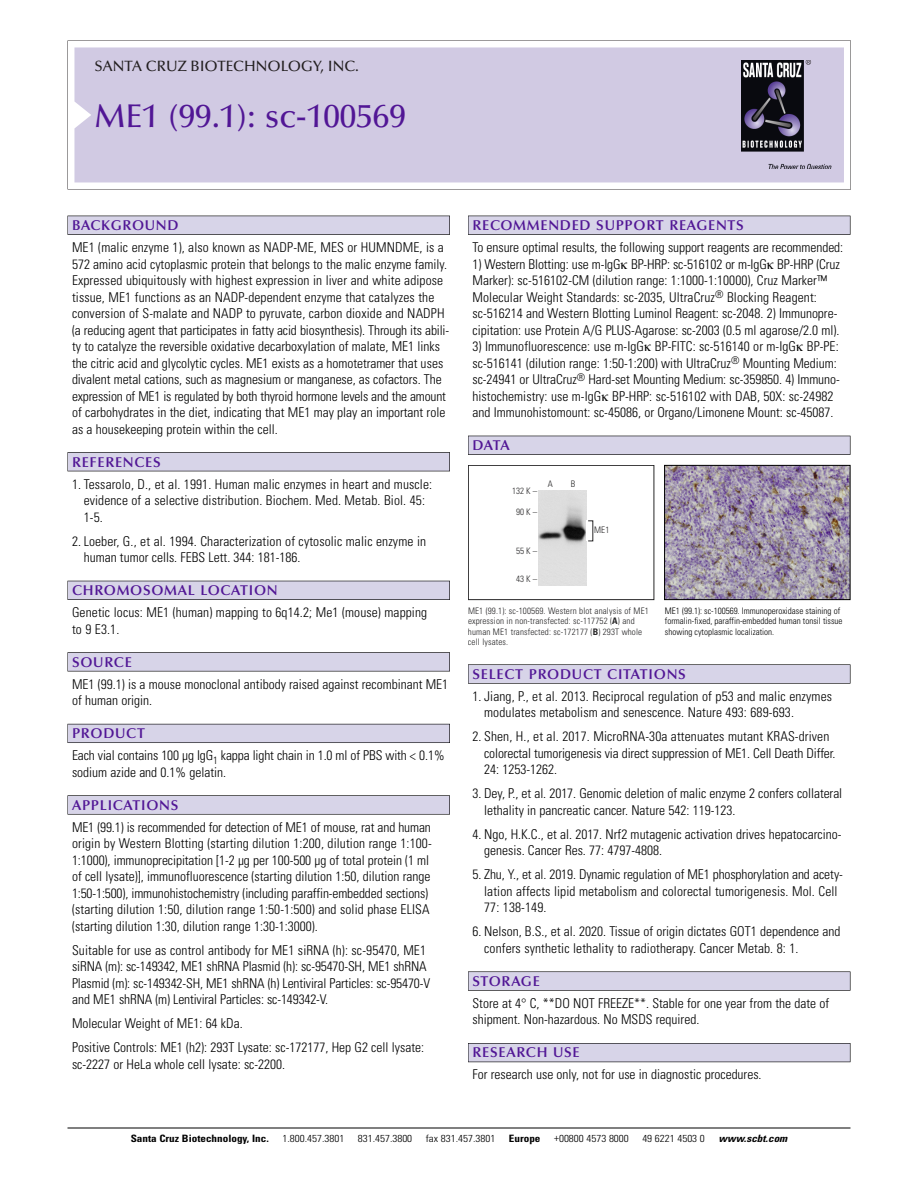
<style>
.page{position:relative;width:918px;height:1188px;background:#fff}
.page>*{position:absolute;margin:0;border:0;box-sizing:border-box;transform-origin:0 0}
.t1{font:500 33px "Optima";color:#511695}
.t2{font:500 15px "Optima";color:#231f20}
.t3{font:600 14.25px "Optima";letter-spacing:.05em;color:#511695}
.t4{font:300 condensed 13.5px/16.5px "Univers";color:#000}
.t5{font:300 condensed 10.2px "Univers";color:#000;scale:1.1 1}
.t6{font:700 condensed 10.2px "Univers";color:#000;scale:1.1 1}
.t7{font:italic 700 condensed 10.2px "Univers";color:#000;scale:1.1 1}
.t8{font:300 condensed 9px/10.5px "Univers";letter-spacing:.015em;color:#272627}
.t9{font:300 condensed 9px/10.5px "Univers";color:#000}
.s1{font-weight:700}
</style>
<div class="page">
<svg style="left:74px;top:41px;width:777px;height:148px"></svg>
<div style="left:74px;top:47px;width:770px;height:135px;background:#d1cae3"></div>
<img style="left:741px;top:60px;width:90px;height:108px">
<div style="left:68px;top:216px;width:382px;height:19px;background:#535256"></div>
<div style="left:68px;top:216px;width:381px;height:18px;background:#d7d4e8"></div>
<div style="left:68px;top:452px;width:382px;height:19px;background:#515155"></div>
<div style="left:68px;top:453px;width:381px;height:18px;background:#d7d4e8"></div>
<div style="left:68px;top:581px;width:382px;height:19px;background:#515057"></div>
<div style="left:68px;top:581px;width:381px;height:18px;background:#d7d4e8"></div>
<div style="left:68px;top:652px;width:382px;height:19px;background:#575659"></div>
<div style="left:68px;top:653px;width:381px;height:18px;background:#d7d4e8"></div>
<div style="left:68px;top:724px;width:382px;height:19px;background:#595860"></div>
<div style="left:68px;top:724px;width:381px;height:18px;background:#d7d4e8"></div>
<svg style="left:68px;top:795px;width:382px;height:20px"></svg>
<div style="left:68px;top:796px;width:381px;height:18px;background:#d7d4e8"></div>
<div style="left:468px;top:216px;width:382px;height:19px;background:#535256"></div>
<div style="left:468px;top:216px;width:382px;height:18px;background:#d7d4e8"></div>
<div style="left:468px;top:436px;width:382px;height:19px;background:#525156"></div>
<div style="left:468px;top:436px;width:382px;height:18px;background:#d7d4e8"></div>
<div style="left:468px;top:664px;width:382px;height:20px;background:#666"></div>
<div style="left:468px;top:665px;width:382px;height:18px;background:#d7d4e8"></div>
<svg style="left:468px;top:971px;width:382px;height:20px"></svg>
<div style="left:468px;top:972px;width:382px;height:18px;background:#d7d4e8"></div>
<div style="left:468px;top:1043px;width:382px;height:19px;background:#55545b"></div>
<div style="left:468px;top:1044px;width:382px;height:18px;background:#d7d4e8"></div>
<hr style="left:68px;top:1128px;width:782px;height:1px;background:#000">
<img style="left:666px;top:467px;width:182px;height:131px">
<div style="left:664px;top:465px;width:186px;height:135px;border:1px solid #000"></div>
<div style="left:468px;top:465px;width:186px;height:135px;border:1px solid #272627"></div>
<img style="left:538px;top:490px;width:48px;height:95px">
<p class="t2" style="left:94px;top:60px;width:266px">SANTA CRUZ BIOTECHNOLOGY, INC.</p>
<p class="t1" style="left:94px;top:102px;width:313px">ME1 (99.1): sc-100569</p>
<p class="t3" style="left:72px;top:219px;width:108px">BACKGROUND</p>
<p class="t4" style="left:72px;top:240px;width:379px">ME1 (malic enzyme 1), also known as NADP-ME, MES or HUMNDME, is a 572 amino acid cytoplasmic protein that belongs to the malic enzyme family.<br>Expressed ubiquitously with highest expression in liver and white adipose tissue, ME1 functions as an NADP-dependent enzyme that catalyzes the conversion of S-malate and NADP to pyruvate, carbon dioxide and NADPH (a reducing agent that participates in fatty acid biosynthesis). Through its abili&shy;ty to catalyze the reversible oxidative decarboxylation of malate, ME1 links the citric acid and glycolytic cycles. ME1 exists as a homotetramer that uses divalent metal cations, such as magnesium or manganese, as cofactors. The expression of ME1 is regulated by both thyroid hormone levels and the amount of carbohydrates in the diet, indicating that ME1 may play an important role as a housekeeping protein within the cell.</p>
<p class="t3" style="left:72px;top:456px;width:90px">REFERENCES</p>
<p class="t4" style="left:84px;top:477px;width:350px;text-indent:-12px">1. Tessarolo, D., et al. 1991. Human malic enzymes in heart and muscle: evidence of a selective distribution. Biochem. Med. Metab. Biol. 45:<br>1-5.</p>
<p class="t4" style="left:84px;top:534px;width:344px;text-indent:-12px">2. Loeber, G., et al. 1994. Characterization of cytosolic malic enzyme in human tumor cells. FEBS Lett. 344: 181-186.</p>
<p class="t3" style="left:72px;top:584px;width:207px">CHROMOSOMAL LOCATION</p>
<p class="t4" style="left:72px;top:606px;width:357px">Genetic locus: ME1 (human) mapping to 6q14.2; Me1 (mouse) mapping to 9 E3.1.</p>
<p class="t3" style="left:72px;top:656px;width:61px">SOURCE</p>
<p class="t4" style="left:72px;top:677px;width:378px">ME1 (99.1) is a mouse monoclonal antibody raised against recombinant ME1 of human origin.</p>
<p class="t3" style="left:72px;top:727px;width:74px">PRODUCT</p>
<p class="t4" style="left:72px;top:749px;width:374px">Each vial contains 100 µg IgG<sub>1</sub> kappa light chain in 1.0 ml of PBS with &lt; 0.1% sodium azide and 0.1% gelatin.</p>
<p class="t3" style="left:72px;top:799px;width:108px">APPLICATIONS</p>
<p class="t4" style="left:72px;top:820px;width:361px">ME1 (99.1) is recommended for detection of ME1 of mouse, rat and human origin by Western Blotting (starting dilution 1:200, dilution range 1:100- 1:1000), immunoprecipitation [1-2 µg per 100-500 µg of total protein (1 ml of cell lysate)], immunofluorescence (starting dilution 1:50, dilution range 1:50-1:500), immunohistochemistry (including paraffin-embedded sections) (starting dilution 1:50, dilution range 1:50-1:500) and solid phase ELISA (starting dilution 1:30, dilution range 1:30-1:3000).</p>
<p class="t4" style="left:72px;top:943px;width:360px">Suitable for use as control antibody for ME1 siRNA (h): sc-95470, ME1 siRNA (m): sc-149342, ME1 shRNA Plasmid (h): sc-95470-SH, ME1 shRNA Plasmid (m): sc-149342-SH, ME1 shRNA (h) Lentiviral Particles: sc-95470-V and ME1 shRNA (m) Lentiviral Particles: sc-149342-V.</p>
<p class="t4" style="left:72px;top:1017px;width:172px">Molecular Weight of ME1: 64 kDa.</p>
<p class="t4" style="left:72px;top:1041px;width:354px">Positive Controls: ME1 (h2): 293T Lysate: sc-172177, Hep G2 cell lysate: sc-2227 or HeLa whole cell lysate: sc-2200.</p>
<p class="t3" style="left:473px;top:219px;width:273px">RECOMMENDED SUPPORT REAGENTS</p>
<p class="t4" style="left:473px;top:240px;width:372px">To ensure optimal results, the following support reagents are recommended:</p>
<p class="t4" style="left:473px;top:257px;width:369px">1) Western Blotting: use m-IgG BP-HRP: sc-516102 or m-IgG BP-HRP (Cruz Marker): sc-516102-CM (dilution range: 1:1000-1:10000), Cruz Marker™ Molecular Weight Standards: sc-2035, UltraCruz<sup>®</sup> Blocking Reagent: sc-516214 and Western Blotting Luminol Reagent: sc-2048. 2) Immunopre&shy;cipitation: use Protein A/G PLUS-Agarose: sc-2003 (0.5 ml agarose/2.0 ml).</p>
<p class="t4" style="left:473px;top:339px;width:369px">3) Immunofluorescence: use m-IgG BP-FITC: sc-516140 or m-IgG BP-PE: sc-516141 (dilution range: 1:50-1:200) with UltraCruz<sup>®</sup> Mounting Medium: sc-24941 or UltraCruz<sup>®</sup> Hard-set Mounting Medium: sc-359850. 4) Immuno&shy;histochemistry: use m-IgG BP-HRP: sc-516102 with DAB, 50X: sc-24982 and Immunohistomount: sc-45086, or Organo/Limonene Mount: sc-45087.</p>
<p class="t3" style="left:473px;top:439px;width:39px">DATA</p>
<p class="t8" style="left:512px;top:487px;width:26px">132 K –</p>
<p class="t8" style="left:516px;top:508px;width:22px">90K–</p>
<p class="t8" style="left:516px;top:547px;width:22px">55K–</p>
<p class="t8" style="left:516px;top:574px;width:22px">43K–</p>
<p class="t8" style="left:548px;top:479px;width:7px">A</p>
<p class="t8" style="left:571px;top:479px;width:6px">B</p>
<p class="t8" style="left:594px;top:526px;width:17px">ME1</p>
<p class="t8" style="left:468px;top:606px;width:182px">ME1 (99.1): sc-100569. Western blot analysis of ME1 expression in non-transfected: sc-117752 (<span class="s1">A</span>) and human ME1 transfected: sc-172177 (<span class="s1">B</span>) 293T whole cell lysates.</p>
<p class="t9" style="left:665px;top:606px;width:179px">ME1 (99.1): sc-100569. Immunoperoxidase staining of formalin-fixed, paraffin-embedded human tonsil tissue showing cytoplasmic localization.</p>
<p class="t3" style="left:473px;top:668px;width:215px">SELECT PRODUCT CITATIONS</p>
<p class="t4" style="left:484px;top:689px;width:349px;text-indent:-12px">1. Jiang, P., et al. 2013. Reciprocal regulation of p53 and malic enzymes modulates metabolism and senescence. Nature 493: 689-693.</p>
<p class="t4" style="left:484px;top:730px;width:353px;text-indent:-12px">2. Shen, H., et al. 2017. MicroRNA-30a attenuates mutant KRAS-driven colorectal tumorigenesis via direct suppression of ME1. Cell Death Differ.<br>24: 1253-1262.</p>
<p class="t4" style="left:484px;top:787px;width:360px;text-indent:-12px">3. Dey, P., et al. 2017. Genomic deletion of malic enzyme 2 confers collateral lethality in pancreatic cancer. Nature 542: 119-123.</p>
<p class="t4" style="left:484px;top:827px;width:359px;text-indent:-12px">4. Ngo, H.K.C., et al. 2017. Nrf2 mutagenic activation drives hepatocarcino&shy;genesis. Cancer Res. 77: 4797-4808.</p>
<p class="t4" style="left:484px;top:868px;width:360px;text-indent:-12px">5. Zhu, Y., et al. 2019. Dynamic regulation of ME1 phosphorylation and acety&shy;lation affects lipid metabolism and colorectal tumorigenesis. Mol. Cell<br>77: 138-149.</p>
<p class="t4" style="left:484px;top:925px;width:358px;text-indent:-12px">6. Nelson, B.S., et al. 2020. Tissue of origin dictates GOT1 dependence and confers synthetic lethality to radiotherapy. Cancer Metab. 8: 1.</p>
<p class="t3" style="left:473px;top:975px;width:69px">STORAGE</p>
<p class="t4" style="left:473px;top:996px;width:358px">Store at 4° C, **DO NOT FREEZE**. Stable for one year from the date of shipment. Non-hazardous. No MSDS required.</p>
<p class="t3" style="left:473px;top:1047px;width:109px">RESEARCH USE</p>
<p class="t4" style="left:473px;top:1068px;width:291px">For research use only, not for use in diagnostic procedures.</p>
<p class="t6" style="left:131px;top:1135px;width:127px">Santa Cruz Biotechnology, Inc.</p>
<p class="t5" style="left:282px;top:1135px;width:58px">1.800.457.3801</p>
<p class="t5" style="left:358px;top:1135px;width:51px">831.457.3800</p>
<p class="t5" style="left:426px;top:1135px;width:65px">fax 831.457.3801</p>
<p class="t6" style="left:509px;top:1135px;width:30px">Europe</p>
<p class="t5" style="left:554px;top:1135px;width:69px">+00800 4573 8000</p>
<p class="t5" style="left:642px;top:1135px;width:58px">49 6221 4503 0</p>
<p class="t7" style="left:719px;top:1135px;width:66px">www.scbt.com</p>
</div>
